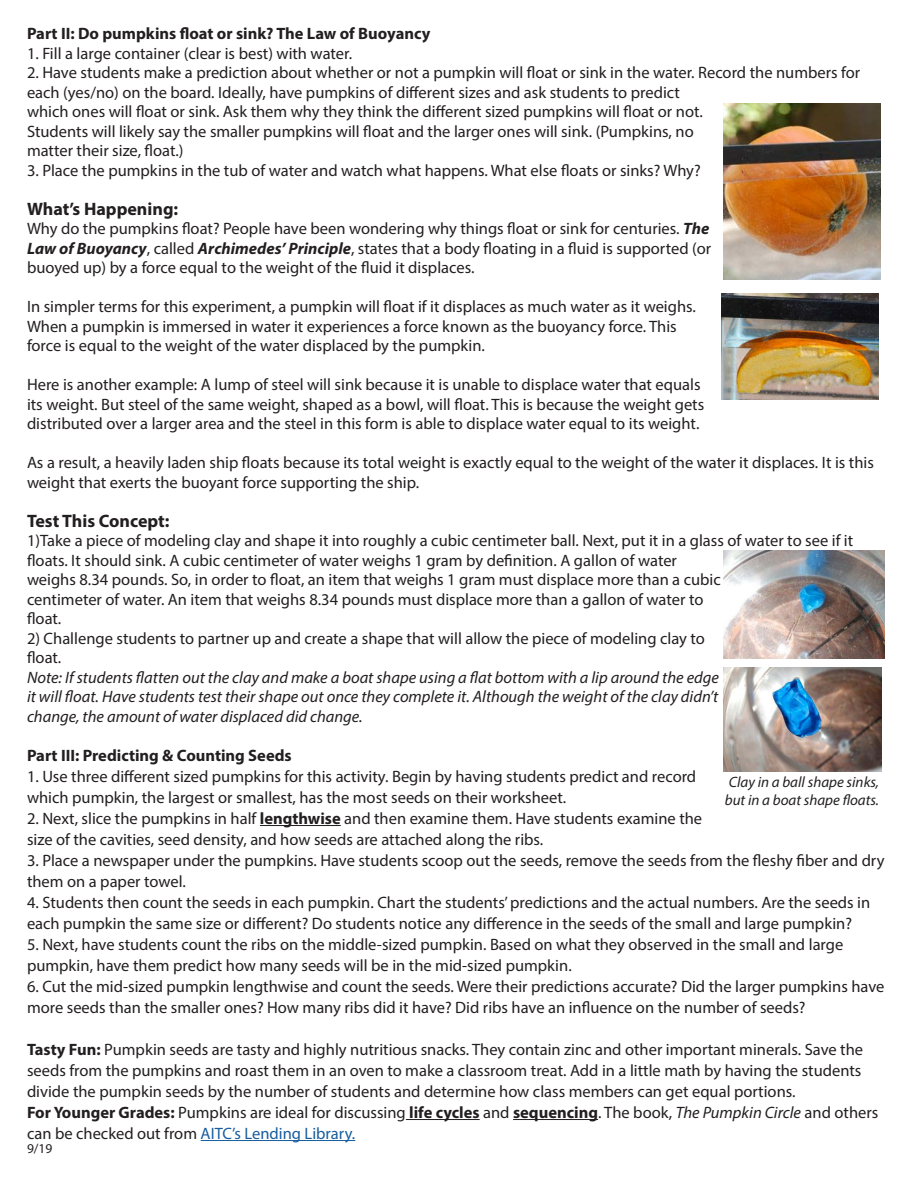
<style>
.page{position:relative;width:918px;height:1188px;background:#fff}
.page>*{position:absolute;margin:0;border:0;box-sizing:border-box;transform-origin:0 0}
.t1{font:700 18px "Myriad Pro";color:#231f20}
.t2{font:16.5px/19.5px "Myriad Pro";color:#231f20}
.t3{font:italic 16.5px/19.5px "Myriad Pro";color:#231f20;text-align:justify}
.t4{font:700 16.5px "Myriad Pro";color:#231f20}
.t5{font:italic 15px/18px "Myriad Pro";color:#231f20}
.t6{font:13.5px "Myriad Pro";color:#231f20}
.s1{font-weight:700;font-style:italic}
.s2{font-weight:700}
.s3{font-style:italic}
.s4{color:#175d9e}
</style>
<div class="page">
<hr style="left:260px;top:825px;width:81px;height:1px;background:#231f20">
<hr style="left:406px;top:1119px;width:74px;height:1px;background:#231f20">
<hr style="left:513px;top:1119px;width:85px;height:1px;background:#231f20">
<hr style="left:201px;top:1140px;width:154px;height:1px;background:#175d9e">
<img style="left:721px;top:294px;width:158px;height:105px">
<img style="left:724px;top:104px;width:157px;height:176px">
<img style="left:724px;top:667px;width:157px;height:104px">
<img style="left:724px;top:551px;width:160px;height:108px">
<p class="t4" style="left:27px;top:23px;width:405px">Part II: Do pumpkins float or sink? The Law of Buoyancy</p>
<p class="t2" style="left:27px;top:43px;width:327px">1. Fill a large container (clear is best) with water.</p>
<p class="t2" style="left:27px;top:63px;width:835px">2. Have students make a prediction about whether or not a pumpkin will float or sink in the water. Record the numbers for each (yes/no) on the board. Ideally, have pumpkins of different sizes and ask students to predict<br>which ones will float or sink. Ask them why they think the different sized pumpkins will float or not.<br>Students will likely say the smaller pumpkins will float and the larger ones will sink. (Pumpkins, no<br>matter their size, float.)</p>
<p class="t2" style="left:27px;top:160px;width:675px">3. Place the pumpkins in the tub of water and watch what happens. What else floats or sinks? Why?</p>
<p class="t1" style="left:27px;top:197px;width:153px">What’s Happening:</p>
<p class="t2" style="left:27px;top:219px;width:686px;text-align:justify">Why do the pumpkins float? People have been wondering why things float or sink for centuries. <span class="s1">The Law of Buoyancy</span>, called <span class="s1">Archimedes’ Principle</span>, states that a body floating in a fluid is supported (or buoyed up) by a force equal to the weight of the fluid it displaces.</p>
<p class="t2" style="left:27px;top:297px;width:670px">In simpler terms for this experiment, a pumpkin will float if it displaces as much water as it weighs.<br>When a pumpkin is immersed in water it experiences a force known as the buoyancy force. This force is equal to the weight of the water displaced by the pumpkin.</p>
<p class="t2" style="left:27px;top:375px;width:679px">Here is another example: A lump of steel will sink because it is unable to displace water that equals its weight. But steel of the same weight, shaped as a bowl, will float. This is because the weight gets distributed over a larger area and the steel in this form is able to displace water equal to its weight.</p>
<p class="t2" style="left:27px;top:453px;width:848px">As a result, a heavily laden ship floats because its total weight is exactly equal to the weight of the water it displaces. It is this weight that exerts the buoyant force supporting the ship.</p>
<p class="t1" style="left:27px;top:509px;width:144px">Test This Concept:</p>
<p class="t2" style="left:27px;top:531px;width:828px">1)Take a piece of modeling clay and shape it into roughly a cubic centimeter ball. Next, put it in a glass of water to see if it floats. It should sink. A cubic centimeter of water weighs 1 gram by definition. A gallon of water<br>weighs 8.34 pounds. So, in order to float, an item that weighs 1 gram must displace more than a cubic<br>centimeter of water. An item that weighs 8.34 pounds must displace more than a gallon of water to<br>float.</p>
<p class="t2" style="left:27px;top:628px;width:679px">2) Challenge students to partner up and create a shape that will allow the piece of modeling clay to float.</p>
<p class="t3" style="left:27px;top:667px;width:693px">Note: If students flatten out the clay and make a boat shape using a flat bottom with a lip around the edge it will float. Have students test their shape out once they complete it. Although the weight of the clay didn’t change, the amount of water displaced did change.</p>
<p class="t4" style="left:27px;top:745px;width:266px">Part III: Predicting &amp; Counting Seeds</p>
<p class="t2" style="left:27px;top:766px;width:671px;line-height:21px">1. Use three different sized pumpkins for this activity. Begin by having students predict and record which pumpkin, the largest or smallest, has the most seeds on their worksheet.</p>
<p class="t2" style="left:27px;top:808px;width:677px;line-height:21px">2. Next, slice the pumpkins in half <span class="s2">lengthwise</span> and then examine them. Have students examine the size of the cavities, seed density, and how seeds are attached along the ribs.</p>
<p class="t2" style="left:27px;top:850px;width:859px;line-height:21px">3. Place a newspaper under the pumpkins. Have students scoop out the seeds, remove the seeds from the fleshy fiber and dry them on a paper towel.</p>
<p class="t2" style="left:27px;top:892px;width:845px;line-height:21px">4. Students then count the seeds in each pumpkin. Chart the students’ predictions and the actual numbers. Are the seeds in each pumpkin the same size or different? Do students notice any difference in the seeds of the small and large pumpkin?</p>
<p class="t2" style="left:27px;top:934px;width:818px;line-height:21px">5. Next, have students count the ribs on the middle-sized pumpkin. Based on what they observed in the small and large pumpkin, have them predict how many seeds will be in the mid-sized pumpkin.</p>
<p class="t2" style="left:27px;top:976px;width:859px;line-height:21px">6. Cut the mid-sized pumpkin lengthwise and count the seeds. Were their predictions accurate? Did the larger pumpkins have more seeds than the smaller ones? How many ribs did it have? Did ribs have an influence on the number of seeds?</p>
<p class="t2" style="left:27px;top:1039px;width:838px;line-height:21px;text-align:justify"><span class="s2">Tasty Fun:</span> Pumpkin seeds are tasty and highly nutritious snacks. They contain zinc and other important minerals. Save the seeds from the pumpkins and roast them in an oven to make a classroom treat. Add in a little math by having the students divide the pumpkin seeds by the number of students and determine how class members can get equal portions.</p>
<p class="t2" style="left:27px;top:1102px;width:853px;line-height:21px"><span class="s2">For Younger Grades:</span> Pumpkins are ideal for discussing <span class="s2">life cycles</span> and <span class="s2">sequencing</span>. The book, <span class="s3">The Pumpkin Circle</span> and others can be checked out from <span class="s4">AITC’s Lending Library.</span></p>
<p class="t6" style="left:27px;top:1140px;width:27px">9/19</p>
<p class="t5" style="left:725px;top:773px;width:156px">Clay in a ball shape sinks, but in a boat shape floats.</p>
</div>
